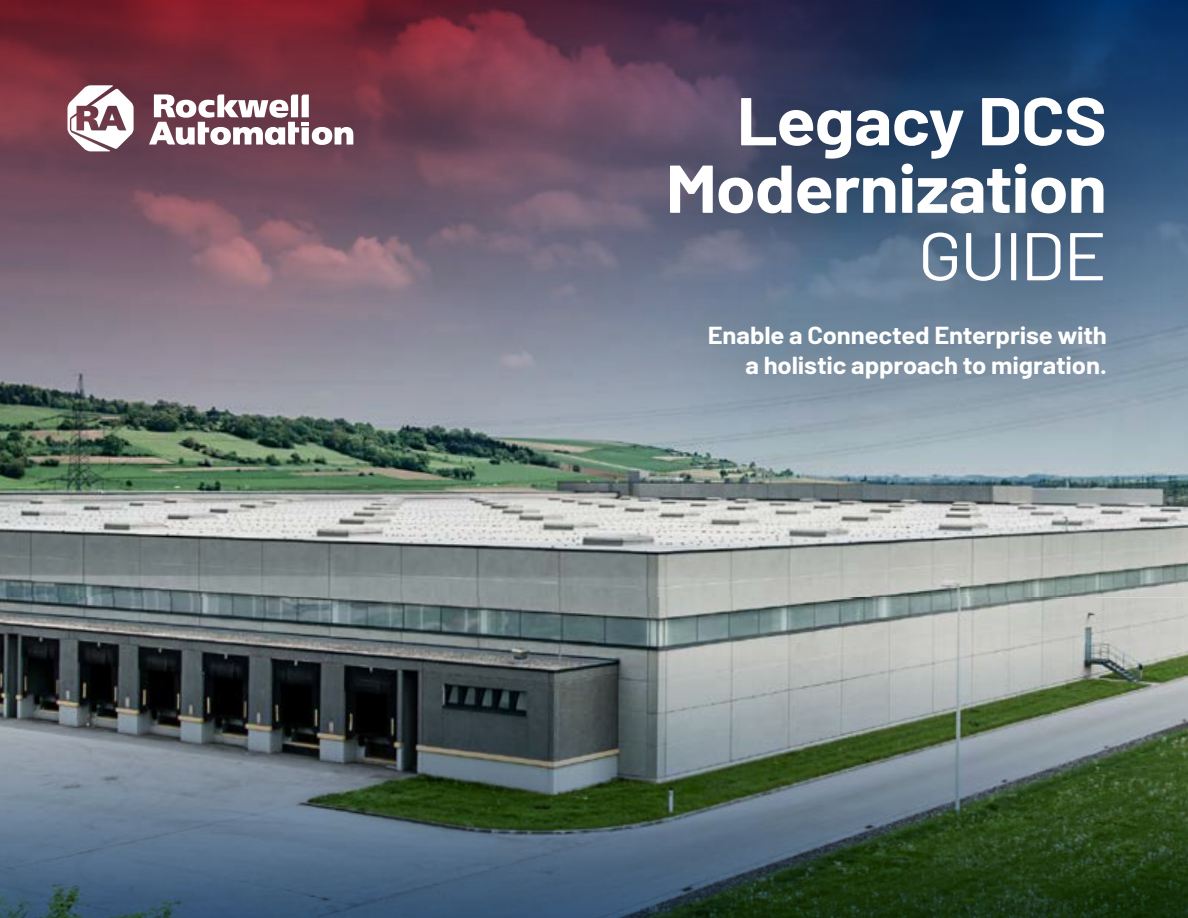
<style>
.page{position:relative;width:1188px;height:918px;background:#fff}
.page>*{position:absolute;margin:0;border:0;box-sizing:border-box;transform-origin:0 0}
.t1{font:700 67.5px/67.5px "Barlow";letter-spacing:-.015em;color:#fff;text-align:right;scale:1.07 1}
.t2{font:67.5px "Barlow";letter-spacing:-.03em;color:#fff;scale:1.07 1}
.t3{font:700 24px/30px "Barlow";letter-spacing:-.005em;color:#fff;text-align:right;scale:1.07 1}
</style>
<div class="page">
<img style="left:0;top:543px;width:1188px;height:54px">
<svg style="left:0;top:597px;width:1188px;height:321px;background:#5a6a69"></svg>
<img style="left:0;top:0;width:1188px;height:543px">
<div style="left:591px;top:17px;width:591px;height:438px;background:#000;opacity:.5"></div>
<svg style="left:68px;top:85px;width:66px;height:66px"></svg>
<svg style="left:149px;top:94px;width:204px;height:51px"></svg>
<h1 class="t1" style="left:666px;top:82px;width:414px">Legacy DCS<br>Modernization</h1>
<h1 class="t2" style="left:918px;top:207px;width:178px">GUIDE</h1>
<p class="t3" style="left:708px;top:319px;width:375px">Enable a Connected Enterprise with a holistic approach to migration.</p>
</div>
